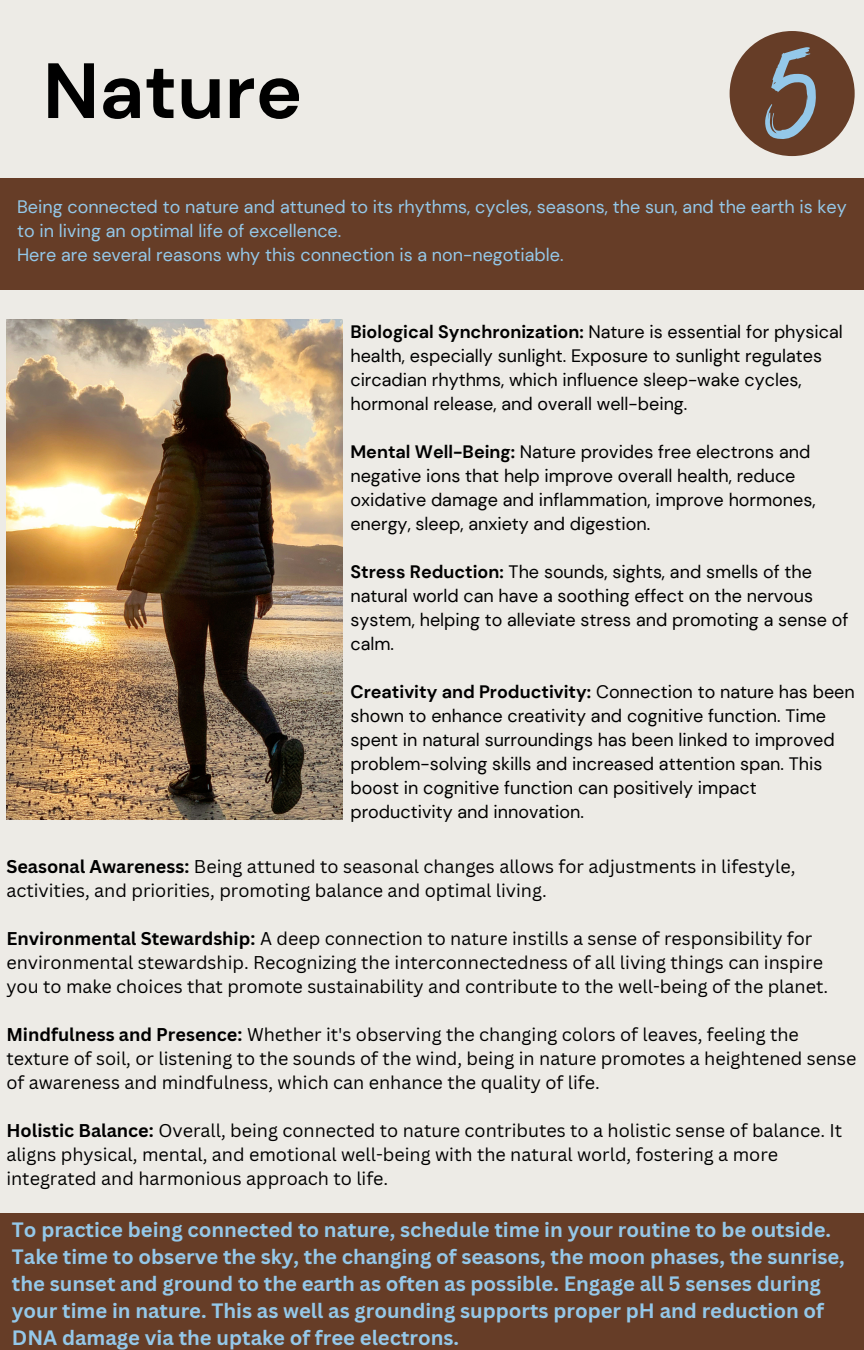
<style>
.page{position:relative;width:864px;height:1350px;background:#edebe6}
.page>*{position:absolute;margin:0;border:0;box-sizing:border-box;transform-origin:0 0}
.t1{font:700 78.08px "DM Sans";color:#000}
.t2{font:700 20.25px/27px "Canva Sans";color:#94c8e9}
.t3{font:18px/24.1px "Canva Sans";color:#000}
.t4{font:18px/24.1px "DM Sans";color:#000}
.t5{font:18px/24.1px "DM Sans";color:#94c8e9}
.s1{font-weight:700}
</style>
<div class="page">
<div style="left:730px;top:31px;width:125px;height:125px;background:#663d27;border-radius:50%"></div>
<img style="left:6px;top:320px;width:336px;height:499px">
<div style="left:0;top:1213px;width:864px;height:137px;background:#663d27"></div>
<div style="left:0;top:178px;width:864px;height:111px;background:#663d27"></div>
<svg style="left:765px;top:47px;width:50px;height:92px"></svg>
<p class="t1" style="left:43px;top:41px;width:261px">Nature</p>
<p class="t5" style="left:17px;top:195px;width:831px">Being connected to nature and attuned to its rhythms, cycles, seasons, the sun, and the earth is key to in living an optimal life of excellence.</p>
<p class="t5" style="left:17px;top:243px;width:548px">Here are several reasons why this connection is a non-negotiable.</p>
<p class="t4" style="left:350px;top:319px;width:494px"><span class="s1">Biological Synchronization:</span> Nature is essential for physical health, especially sunlight. Exposure to sunlight regulates circadian rhythms, which influence sleep-wake cycles, hormonal release, and overall well-being.</p>
<p class="t4" style="left:350px;top:439px;width:467px"><span class="s1">Mental Well-Being:</span> Nature provides free electrons and negative ions that help improve overall health, reduce oxidative damage and inflammation, improve hormones, energy, sleep, anxiety and digestion.</p>
<p class="t4" style="left:350px;top:559px;width:499px"><span class="s1">Stress Reduction:</span> The sounds, sights, and smells of the natural world can have a soothing effect on the nervous system, helping to alleviate stress and promoting a sense of calm.</p>
<p class="t4" style="left:350px;top:679px;width:506px"><span class="s1">Creativity and Productivity:</span> Connection to nature has been shown to enhance creativity and cognitive function. Time spent in natural surroundings has been linked to improved problem-solving skills and increased attention span. This boost in cognitive function can positively impact productivity and innovation.</p>
<p class="t3" style="left:6px;top:854px;width:791px"><span class="s1">Seasonal Awareness:</span> Being attuned to seasonal changes allows for adjustments in lifestyle, activities, and priorities, promoting balance and optimal living.</p>
<p class="t3" style="left:6px;top:926px;width:823px"><span class="s1">Environmental Stewardship:</span> A deep connection to nature instills a sense of responsibility for environmental stewardship. Recognizing the interconnectedness of all living things can inspire you to make choices that promote sustainability and contribute to the well-being of the planet.</p>
<p class="t3" style="left:6px;top:1022px;width:852px"><span class="s1">Mindfulness and Presence:</span> Whether it's observing the changing colors of leaves, feeling the texture of soil, or listening to the sounds of the wind, being in nature promotes a heightened sense of awareness and mindfulness, which can enhance the quality of life.</p>
<p class="t3" style="left:6px;top:1118px;width:837px"><span class="s1">Holistic Balance:</span> Overall, being connected to nature contributes to a holistic sense of balance. It aligns physical, mental, and emotional well-being with the natural world, fostering a more integrated and harmonious approach to life.</p>
<p class="t2" style="left:12px;top:1216px;width:834px">To practice being connected to nature, schedule time in your routine to be outside.<br>Take time to observe the sky, the changing of seasons, the moon phases, the sunrise, the sunset and ground to the earth as often as possible. Engage all 5 senses during your time in nature. This as well as grounding supports proper pH and reduction of DNA damage via the uptake of free electrons.</p>
</div>
